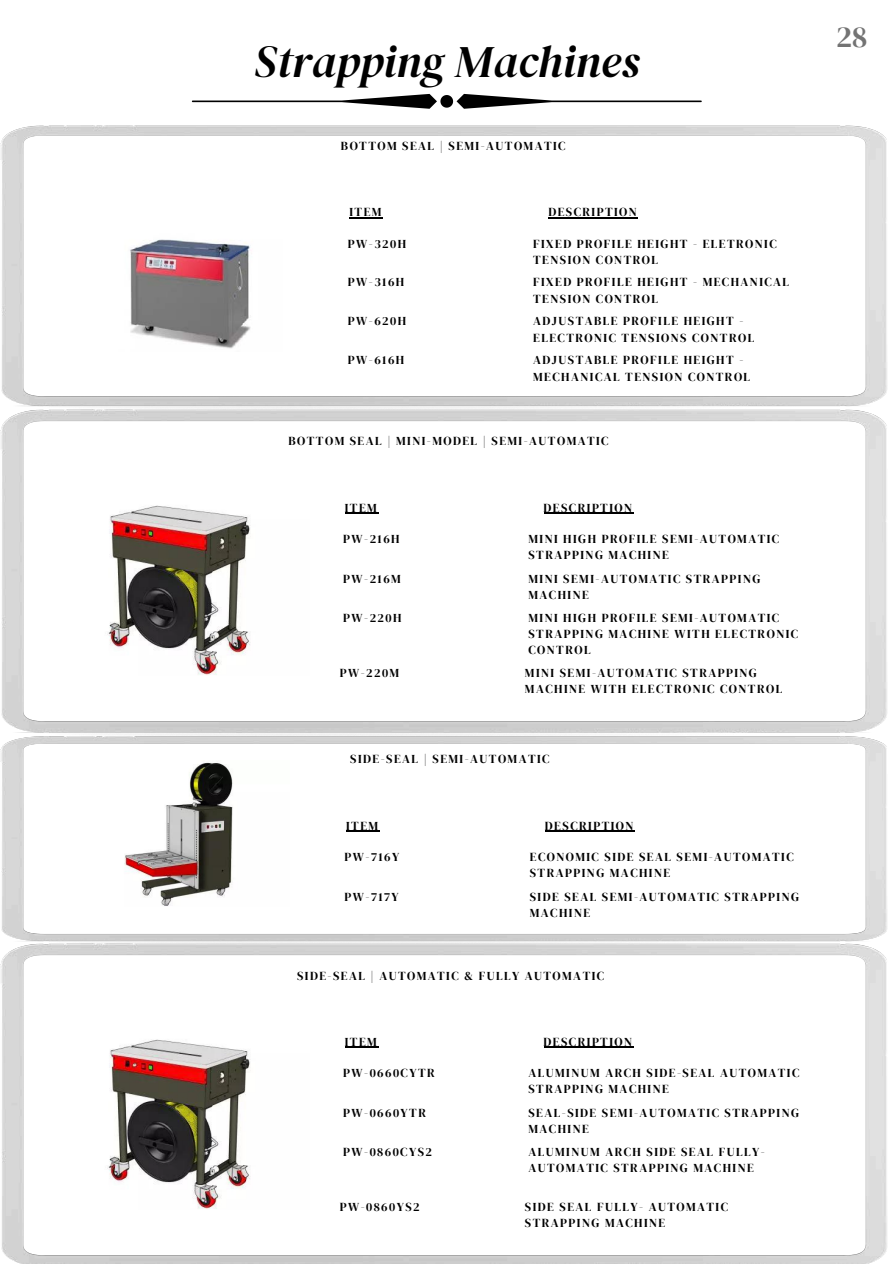
<style>
.page{position:relative;width:894px;height:1264px;background:#fff}
.page>*{position:absolute;margin:0;border:0;box-sizing:border-box;transform-origin:0 0}
.t1{font:italic 45px "DM Serif Display";color:#000}
.t2{font:30px "DM Serif Display";color:#737373}
.t3{font:12.15px/16.2px "DM Serif Display";letter-spacing:.12em;color:#000}
</style>
<div class="page">
<svg style="left:192px;top:94px;width:509px;height:15px"></svg>
<img style="left:0;top:126px;width:886px;height:1137px">
<img style="left:102px;top:229px;width:180px;height:122px">
<hr style="left:349px;top:217px;width:34px;height:1px;background:#000">
<hr style="left:548px;top:217px;width:90px;height:1px;background:#000">
<img style="left:51px;top:500px;width:258px;height:175px">
<hr style="left:345px;top:513px;width:33px;height:1px;background:#000">
<hr style="left:543px;top:513px;width:90px;height:1px;background:#000">
<img style="left:76px;top:761px;width:213px;height:145px">
<hr style="left:346px;top:830px;width:33px;height:1px;background:#000">
<hr style="left:545px;top:830px;width:89px;height:1px;background:#000">
<img style="left:51px;top:1034px;width:258px;height:175px">
<hr style="left:345px;top:1046px;width:33px;height:1px;background:#000">
<hr style="left:543px;top:1046px;width:90px;height:1px;background:#000">
<p class="t1" style="left:254px;top:30px;width:386px">Strapping Machines</p>
<p class="t3" style="left:341px;top:138px;width:226px">BOTTOM SEAL | SEMI-AUTOMATIC</p>
<p class="t3" style="left:349px;top:204px;width:34px">ITEM</p>
<p class="t3" style="left:548px;top:204px;width:90px">DESCRIPTION</p>
<p class="t3" style="left:348px;top:235px;width:60px">PW-320H</p>
<p class="t3" style="left:533px;top:235px;width:245px">FIXED PROFILE HEIGHT - ELETRONIC<br>TENSION CONTROL</p>
<p class="t3" style="left:348px;top:274px;width:58px">PW-316H</p>
<p class="t3" style="left:533px;top:274px;width:257px">FIXED PROFILE HEIGHT - MECHANICAL<br>TENSION CONTROL</p>
<p class="t3" style="left:348px;top:313px;width:60px">PW-620H</p>
<p class="t3" style="left:533px;top:313px;width:222px">ADJUSTABLE PROFILE HEIGHT -<br>ELECTRONIC TENSIONS CONTROL</p>
<p class="t3" style="left:348px;top:352px;width:58px">PW-616H</p>
<p class="t3" style="left:533px;top:352px;width:218px">ADJUSTABLE PROFILE HEIGHT -<br>MECHANICAL TENSION CONTROL</p>
<p class="t3" style="left:288px;top:433px;width:321px">BOTTOM SEAL | MINI-MODEL | SEMI-AUTOMATIC</p>
<p class="t3" style="left:345px;top:499px;width:34px">ITEM</p>
<p class="t3" style="left:543px;top:499px;width:90px">DESCRIPTION</p>
<p class="t3" style="left:343px;top:531px;width:58px">PW-216H</p>
<p class="t3" style="left:528px;top:531px;width:252px">MINI HIGH PROFILE SEMI-AUTOMATIC<br>STRAPPING MACHINE</p>
<p class="t3" style="left:343px;top:570px;width:59px">PW-216M</p>
<p class="t3" style="left:528px;top:570px;width:233px">MINI SEMI-AUTOMATIC STRAPPING<br>MACHINE</p>
<p class="t3" style="left:343px;top:609px;width:60px">PW-220H</p>
<p class="t3" style="left:528px;top:609px;width:271px">MINI HIGH PROFILE SEMI-AUTOMATIC<br>STRAPPING MACHINE WITH ELECTRONIC<br>CONTROL</p>
<p class="t3" style="left:339px;top:664px;width:61px">PW-220M</p>
<p class="t3" style="left:525px;top:664px;width:259px">MINI SEMI-AUTOMATIC STRAPPING<br>MACHINE WITH ELECTRONIC CONTROL</p>
<p class="t3" style="left:350px;top:751px;width:201px">SIDE-SEAL | SEMI-AUTOMATIC</p>
<p class="t3" style="left:346px;top:817px;width:34px">ITEM</p>
<p class="t3" style="left:344px;top:848px;width:56px">PW-716Y</p>
<p class="t3" style="left:344px;top:888px;width:56px">PW-717Y</p>
<p class="t3" style="left:545px;top:817px;width:90px">DESCRIPTION</p>
<p class="t3" style="left:529px;top:848px;width:265px">ECONOMIC SIDE SEAL SEMI-AUTOMATIC<br>STRAPPING MACHINE</p>
<p class="t3" style="left:529px;top:888px;width:270px">SIDE SEAL SEMI-AUTOMATIC STRAPPING<br>MACHINE</p>
<p class="t3" style="left:297px;top:967px;width:308px">SIDE-SEAL | AUTOMATIC &amp; FULLY AUTOMATIC</p>
<p class="t3" style="left:345px;top:1033px;width:34px">ITEM</p>
<p class="t3" style="left:543px;top:1033px;width:90px">DESCRIPTION</p>
<p class="t3" style="left:343px;top:1064px;width:93px">PW-0660CYTR</p>
<p class="t3" style="left:528px;top:1064px;width:272px">ALUMINUM ARCH SIDE-SEAL AUTOMATIC<br>STRAPPING MACHINE</p>
<p class="t3" style="left:343px;top:1104px;width:84px">PW-0660YTR</p>
<p class="t3" style="left:528px;top:1104px;width:272px">SEAL-SIDE SEMI-AUTOMATIC STRAPPING<br>MACHINE</p>
<p class="t3" style="left:343px;top:1143px;width:90px">PW-0860CYS2</p>
<p class="t3" style="left:528px;top:1143px;width:238px">ALUMINUM ARCH SIDE SEAL FULLY-<br>AUTOMATIC STRAPPING MACHINE</p>
<p class="t3" style="left:339px;top:1198px;width:81px">PW-0860YS2</p>
<p class="t3" style="left:525px;top:1198px;width:204px">SIDE SEAL FULLY- AUTOMATIC<br>STRAPPING MACHINE</p>
<p class="t2" style="left:835px;top:16px;width:33px">28</p>
</div>
